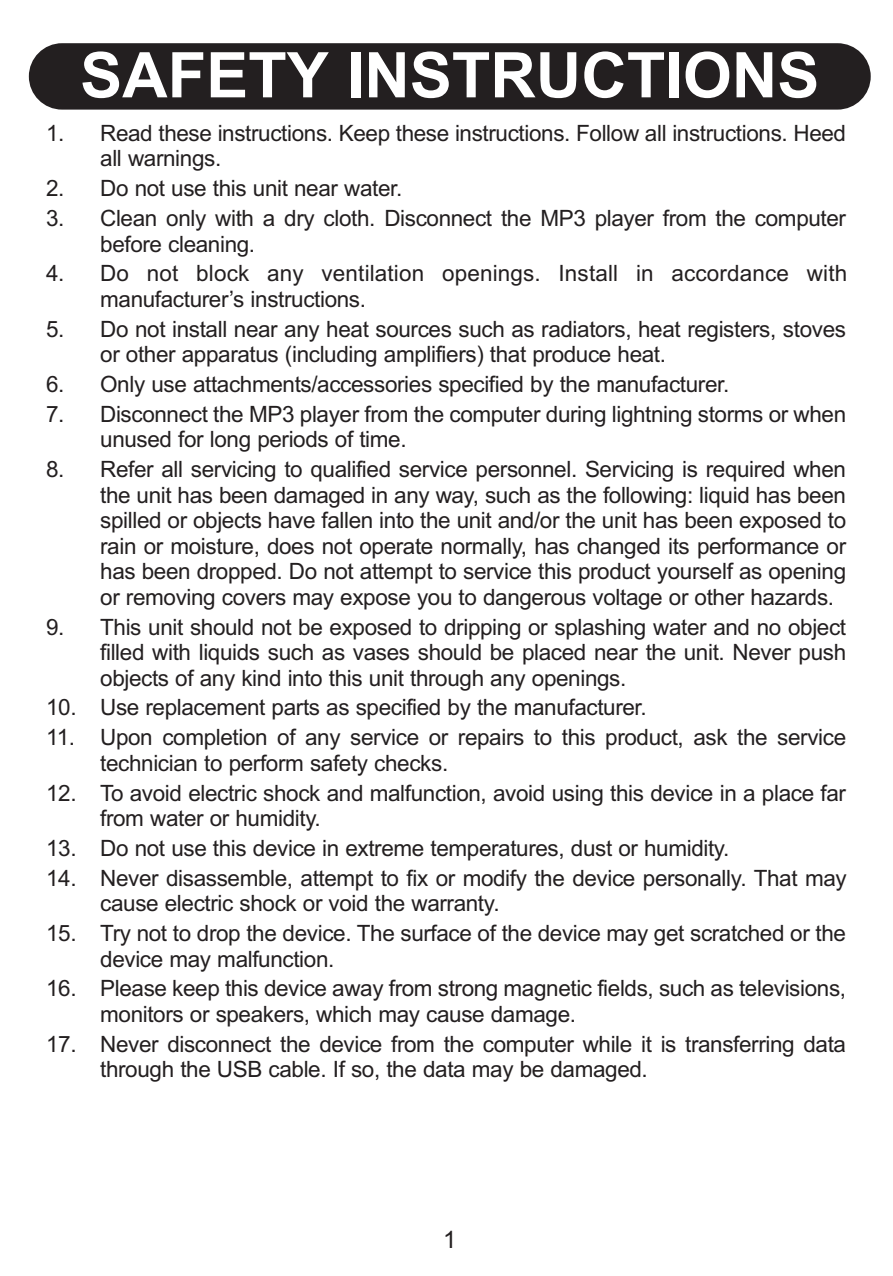
<style>
.page{position:relative;width:893px;height:1276px;background:#fff}
.page>*{position:absolute;margin:0;border:0;box-sizing:border-box;transform-origin:0 0}
.t1{font:700 63px "Arial";color:#fff}
.t2{font:24px "Arial";color:#231f20}
.t3{font:22.5px/25.5px "Arial";letter-spacing:-.015em;color:#231f20}
.t4{font:22.5px/25.5px "Arial";letter-spacing:.005em;color:#231f20}
</style>
<div class="page">
<div style="left:29px;top:43px;width:842px;height:67px;background:#231f20;border-radius:33px"></div>
<h1 class="t1" style="left:80px;top:39px;width:741px">SAFETY INSTRUCTIONS</h1>
<p class="t3" style="left:100px;top:120px;width:747px;text-indent:-54px">1. Read these instructions. Keep these instructions. Follow all instructions. Heed all warnings.</p>
<p class="t3" style="left:46px;top:176px;width:358px">2. Do not use this unit near water.</p>
<p class="t3" style="left:100px;top:206px;width:747px;text-indent:-54px">3. Clean only with a dry cloth. Disconnect the MP3 player from the computer before cleaning.</p>
<p class="t4" style="left:100px;top:261px;width:749px;text-indent:-54px">4. Do not block any ventilation openings. Install in accordance with manufacturer’s instructions.</p>
<p class="t3" style="left:100px;top:316px;width:747px;text-indent:-54px">5. Do not install near any heat sources such as radiators, heat registers, stoves or other apparatus (including amplifiers) that produce heat.</p>
<p class="t3" style="left:46px;top:371px;width:685px">6. Only use attachments/accessories specified by the manufacturer.</p>
<p class="t3" style="left:100px;top:401px;width:747px;text-indent:-54px">7. Disconnect the MP3 player from the computer during lightning storms or when unused for long periods of time.</p>
<p class="t3" style="left:100px;top:457px;width:747px;text-align:justify;text-indent:-54px">8. Refer all servicing to qualified service personnel. Servicing is required when the unit has been damaged in any way, such as the following: liquid has been spilled or objects have fallen into the unit and/or the unit has been exposed to rain or moisture, does not operate normally, has changed its performance or has been dropped. Do not attempt to service this product yourself as opening or removing covers may expose you to dangerous voltage or other hazards.</p>
<p class="t3" style="left:100px;top:614px;width:747px;text-align:justify;text-indent:-54px">9. This unit should not be exposed to dripping or splashing water and no object filled with liquids such as vases should be placed near the unit. Never push objects of any kind into this unit through any openings.</p>
<p class="t3" style="left:46px;top:695px;width:602px">10. Use replacement parts as specified by the manufacturer.</p>
<p class="t3" style="left:100px;top:725px;width:747px;text-indent:-54px">11. Upon completion of any service or repairs to this product, ask the service technician to perform safety checks.</p>
<p class="t3" style="left:100px;top:780px;width:747px;text-indent:-54px">12. To avoid electric shock and malfunction, avoid using this device in a place far from water or humidity.</p>
<p class="t3" style="left:46px;top:835px;width:685px">13. Do not use this device in extreme temperatures, dust or humidity.</p>
<p class="t3" style="left:100px;top:865px;width:748px;text-indent:-54px">14. Never disassemble, attempt to fix or modify the device personally. That may cause electric shock or void the warranty.</p>
<p class="t3" style="left:100px;top:920px;width:747px;text-indent:-54px">15. Try not to drop the device. The surface of the device may get scratched or the device may malfunction.</p>
<p class="t3" style="left:100px;top:976px;width:747px;text-indent:-54px">16. Please keep this device away from strong magnetic fields, such as televisions, monitors or speakers, which may cause damage.</p>
<p class="t3" style="left:100px;top:1031px;width:747px;text-indent:-54px">17. Never disconnect the device from the computer while it is transferring data through the USB cable. If so, the data may be damaged.</p>
<p class="t2" style="left:443px;top:1226px;width:15px">1</p>
</div>
